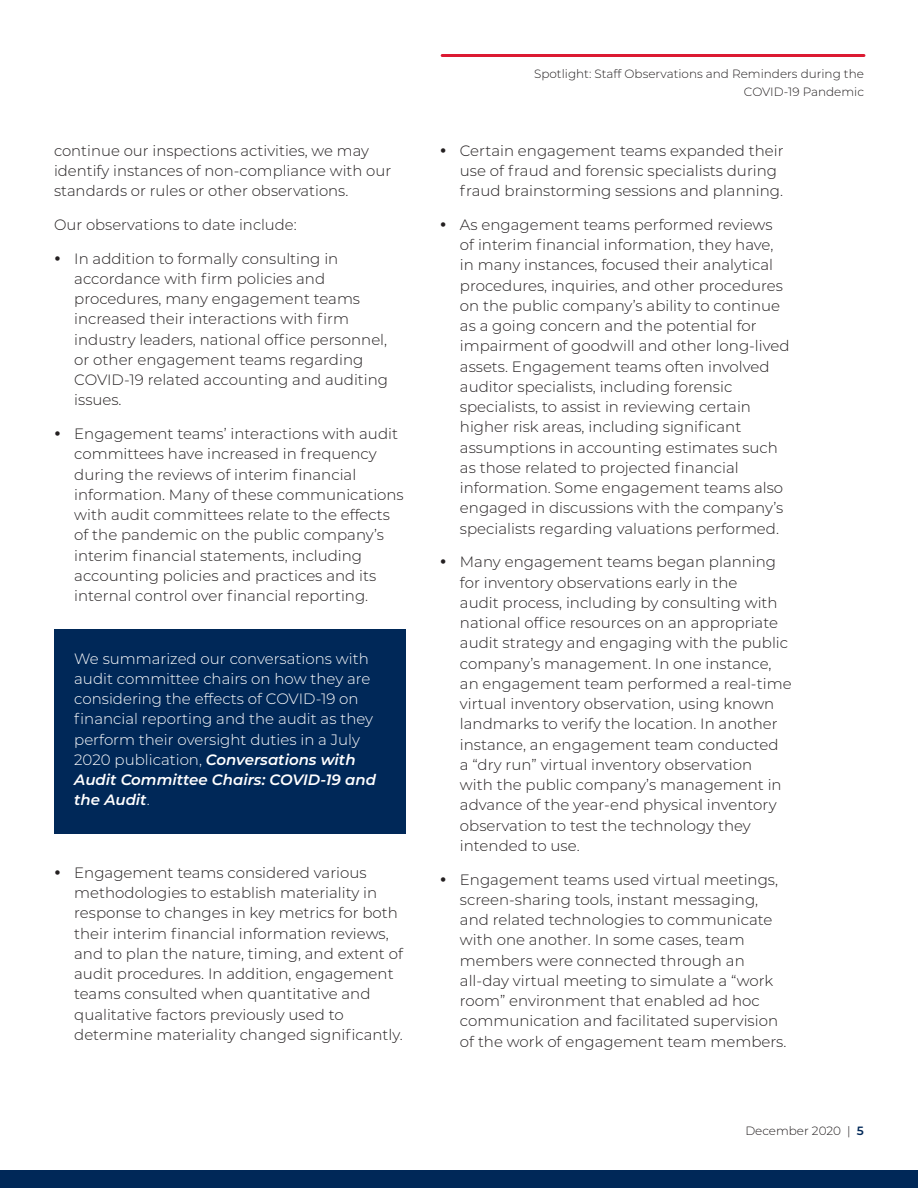
<style>
.page{position:relative;width:918px;height:1188px;background:#fff}
.page>*{position:absolute;margin:0;border:0;box-sizing:border-box;transform-origin:0 0}
.Body_Copy{font:300 15px/20.2px "Montserrat";color:#231f20}
.Call_Out_Body_Copy{font:300 15px/20.2px "Montserrat";color:#fff}
.t1{font:300 12px/17.2px "Montserrat";color:#231f20;text-align:right}
.s1{font-weight:600;font-style:italic}
.s2{font-weight:600;color:#002858}
</style>
<div class="page">
<hr style="left:442px;top:54px;width:422px;height:3px;background:#dc1a32">
<div style="left:0;top:1170px;width:918px;height:18px;background:#002858"></div>
<div style="left:54px;top:629px;width:352px;height:204px;background:#002858"></div>
<p class="Body_Copy" style="left:54px;top:140px;width:339px">continue our inspections activities, we may identify instances of non-compliance with our standards or rules or other observations.</p>
<p class="Body_Copy" style="left:54px;top:214px;width:244px">Our observations to date include:</p>
<p class="Body_Copy" style="left:74px;top:248px;width:315px">In addition to formally consulting in accordance with firm policies and procedures, many engagement teams increased their interactions with firm industry leaders, national office personnel, or other engagement teams regarding COVID-19 related accounting and auditing issues.</p>
<p class="Body_Copy" style="left:74px;top:423px;width:331px">Engagement teams’ interactions with audit committees have increased in frequency during the reviews of interim financial information. Many of these communications with audit committees relate to the effects of the pandemic on the public company’s interim financial statements, including accounting policies and practices and its internal control over financial reporting.</p>
<p class="Call_Out_Body_Copy" style="left:74px;top:648px;width:303px">We summarized our conversations with audit committee chairs on how they are considering the effects of COVID-19 on financial reporting and the audit as they perform their oversight duties in a July 2020 publication, <span class="s1">Conversations with Audit Committee Chairs: COVID-19 and the Audit</span>.</p>
<p class="Body_Copy" style="left:74px;top:862px;width:330px">Engagement teams considered various methodologies to establish materiality in response to changes in key metrics for both their interim financial information reviews, and to plan the nature, timing, and extent of audit procedures. In addition, engagement teams consulted when quantitative and qualitative factors previously used to determine materiality changed significantly.</p>
<p class="t1" style="left:534px;top:65px;width:331px">Spotlight: Staff Observations and Reminders during the<br>COVID-19 Pandemic</p>
<p class="Body_Copy" style="left:460px;top:140px;width:325px">Certain engagement teams expanded their use of fraud and forensic specialists during fraud brainstorming sessions and planning.</p>
<p class="Body_Copy" style="left:460px;top:214px;width:331px">As engagement teams performed reviews of interim financial information, they have, in many instances, focused their analytical procedures, inquiries, and other procedures on the public company’s ability to continue as a going concern and the potential for impairment of goodwill and other long-lived assets. Engagement teams often involved auditor specialists, including forensic specialists, to assist in reviewing certain higher risk areas, including significant assumptions in accounting estimates such as those related to projected financial information. Some engagement teams also engaged in discussions with the company’s specialists regarding valuations performed.</p>
<p class="Body_Copy" style="left:460px;top:551px;width:333px">Many engagement teams began planning for inventory observations early in the<br>audit process, including by consulting with national office resources on an appropriate audit strategy and engaging with the public company’s management. In one instance, an engagement team performed a real-time virtual inventory observation, using known landmarks to verify the location. In another instance, an engagement team conducted<br>a “dry run” virtual inventory observation<br>with the public company’s management in advance of the year-end physical inventory observation to test the technology they intended to use.</p>
<p class="Body_Copy" style="left:460px;top:869px;width:328px">Engagement teams used virtual meetings, screen-sharing tools, instant messaging, and related technologies to communicate with one another. In some cases, team members were connected through an all-day virtual meeting to simulate a “work room” environment that enabled ad hoc communication and facilitated supervision of the work of engagement team members.</p>
<p class="t1" style="left:745px;top:1122px;width:120px">December 2020 | <span class="s2">5</span></p>
</div>
